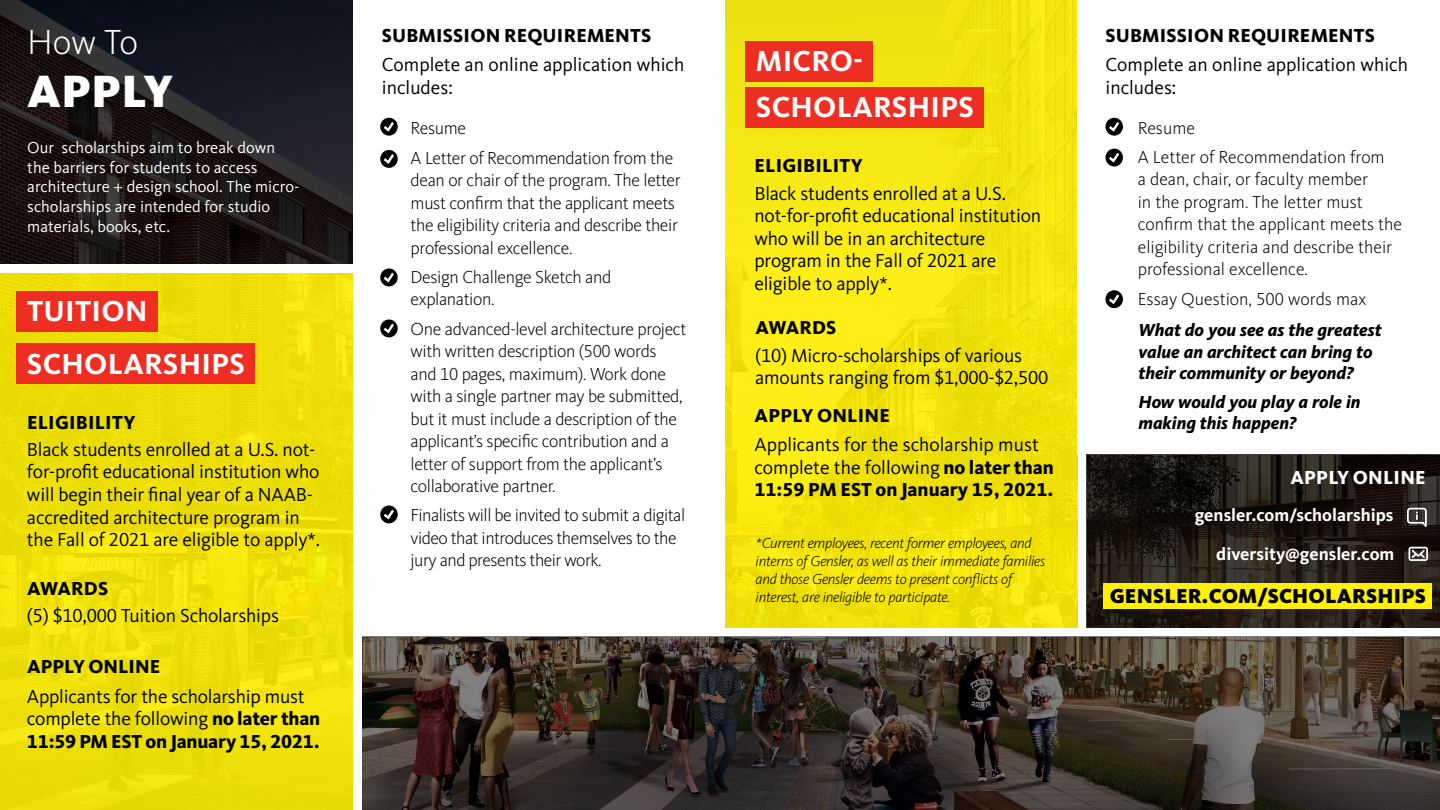
<style>
.page{position:relative;width:1440px;height:810px;background:#fff}
.page>*{position:absolute;margin:0;border:0;box-sizing:border-box;transform-origin:0 0}
.t1{font:900 46.95px "Kievit OT";letter-spacing:.01em;color:#fff}
.t2{font:36px "Kievit OT Light";color:#fff}
.t3{font:700 30px/45.8px "Kievit OT";letter-spacing:.01em;color:#fff}
.t4{font:900 21px "Kievit OT";letter-spacing:.01em;color:#000}
.t5{font:19.5px/22.5px "Kievit OT";letter-spacing:-.01em;color:#000}
.t6{font:800 19.5px "Kievit OT";letter-spacing:.01em;color:#000}
.t7{font:800 19.5px "Kievit OT";letter-spacing:.01em;color:#fff}
.t8{font:18px/22.5px "Kievit OT Light";letter-spacing:-.02em;color:#000}
.t9{font:18px/22.5px "Kievit OT Light";color:#000}
.t10{font:italic 800 18px/21.6px "Kievit OT";color:#000}
.t11{font:700 18px/39px "Kievit OT";color:#fff;text-align:right}
.t12{font:16.5px/19.8px "Kievit OT";color:#fff}
.t13{font:italic 15px/18px "Kievit OT Light";letter-spacing:-.02em;color:#000}
.s1{font-weight:800}
</style>
<div class="page">
<div style="left:724px;top:0;width:354px;height:628px;background:linear-gradient(to right,#f7e912,#f0e309)"></div>
<svg style="left:1106px;top:118px;width:17px;height:18px"></svg>
<svg style="left:1106px;top:149px;width:17px;height:17px"></svg>
<svg style="left:1106px;top:290px;width:17px;height:18px"></svg>
<svg style="left:0;top:273px;width:353px;height:537px;background:#eedf06"></svg>
<svg style="left:380px;top:118px;width:18px;height:18px"></svg>
<svg style="left:380px;top:150px;width:18px;height:18px"></svg>
<svg style="left:380px;top:268px;width:18px;height:18px"></svg>
<svg style="left:380px;top:319px;width:18px;height:18px"></svg>
<svg style="left:380px;top:505px;width:18px;height:18px"></svg>
<div style="left:746px;top:41px;width:127px;height:41px;background:#ee2e22"></div>
<div style="left:746px;top:87px;width:238px;height:41px;background:#ee2e22"></div>
<div style="left:17px;top:291px;width:141px;height:41px;background:#ee2e22"></div>
<svg style="left:0;top:0;width:353px;height:264px;background:#19171a"></svg>
<div style="left:16px;top:344px;width:239px;height:40px;background:#ee2e22"></div>
<svg style="left:1087px;top:455px;width:353px;height:173px;background:#201b13"></svg>
<div style="left:1104px;top:584px;width:328px;height:25px;background:#fff101"></div>
<svg style="left:1407px;top:508px;width:20px;height:19px"></svg>
<svg style="left:1408px;top:547px;width:20px;height:14px"></svg>
<svg style="left:362px;top:637px;width:1078px;height:173px;background:#3c332b"></svg>
<h2 class="t2" style="left:27px;top:22px;width:113px">How To</h2>
<h1 class="t1" style="left:27px;top:63px;width:148px">APPLY</h1>
<p class="t12" style="left:27px;top:138px;width:273px">Our scholarships aim to break down the barriers for students to access architecture + design school. The micro&shy;scholarships are intended for studio materials, books, etc.</p>
<h3 class="t3" style="left:27px;top:288px;width:122px">TUITION</h3>
<h3 class="t3" style="left:27px;top:341px;width:219px">SCHOLARSHIPS</h3>
<p class="t6" style="left:27px;top:411px;width:110px">ELIGIBILITY</p>
<p class="t5" style="left:27px;top:438px;width:295px">Black students enrolled at a U.S. not&shy;for-profit educational institution who will begin their final year of a NAAB&shy;accredited architecture program in the Fall of 2021 are eligible to apply*.</p>
<p class="t6" style="left:27px;top:577px;width:83px">AWARDS</p>
<p class="t5" style="left:27px;top:605px;width:254px">(5) $10,000 Tuition Scholarships</p>
<p class="t6" style="left:27px;top:655px;width:135px">APPLY ONLINE</p>
<p class="t5" style="left:27px;top:685px;width:295px">Applicants for the scholarship must complete the following <span class="s1">no later than<br>11:59 PM EST on January 15, 2021.</span></p>
<p class="t6" style="left:382px;top:24px;width:271px">SUBMISSION REQUIREMENTS</p>
<p class="t5" style="left:382px;top:54px;width:304px">Complete an online application which includes:</p>
<p class="t8" style="left:411px;top:114px;width:264px;line-height:29.2px">Resume<br>A Letter of Recommendation from the</p>
<p class="t8" style="left:411px;top:169px;width:272px">dean or chair of the program. The letter must confirm that the applicant meets the eligibility criteria and describe their professional excellence.</p>
<p class="t8" style="left:411px;top:266px;width:202px">Design Challenge Sketch and explanation.</p>
<p class="t8" style="left:411px;top:318px;width:277px">One advanced-level architecture project with written description (500 words and 10 pages, maximum). Work done with a single partner may be submitted, but it must include a description of the applicant’s specific contribution and a letter of support from the applicant’s collaborative partner.</p>
<p class="t8" style="left:411px;top:504px;width:276px">Finalists will be invited to submit a digital video that introduces themselves to the jury and presents their work.</p>
<h3 class="t3" style="left:756px;top:39px;width:219px">MICRO-<br>SCHOLARSHIPS</h3>
<p class="t6" style="left:754px;top:154px;width:110px">ELIGIBILITY</p>
<p class="t5" style="left:754px;top:182px;width:288px">Black students enrolled at a U.S. not-for-profit educational institution who will be in an architecture program in the Fall of 2021 are eligible to apply*.</p>
<p class="t6" style="left:755px;top:316px;width:83px">AWARDS</p>
<p class="t5" style="left:755px;top:344px;width:295px">(10) Micro-scholarships of various amounts ranging from $1,000-$2,500</p>
<p class="t6" style="left:755px;top:404px;width:137px">APPLY ONLINE</p>
<p class="t5" style="left:754px;top:434px;width:301px">Applicants for the scholarship must complete the following <span class="s1">no later than<br>11:59 PM EST on January 15, 2021.</span></p>
<p class="t13" style="left:756px;top:535px;width:291px">*Current employees, recent former employees, and interns of Gensler, as well as their immediate families and those Gensler deems to present conflicts of interest, are ineligible to participate.</p>
<p class="t6" style="left:1106px;top:24px;width:271px">SUBMISSION REQUIREMENTS</p>
<p class="t5" style="left:1105px;top:54px;width:304px">Complete an online application which includes:</p>
<p class="t9" style="left:1138px;top:113px;width:248px;line-height:29.2px">Resume<br>A Letter of Recommendation from</p>
<p class="t9" style="left:1138px;top:168px;width:266px">a dean, chair, or faculty member<br>in the program. The letter must confirm that the applicant meets the eligibility criteria and describe their professional excellence.</p>
<p class="t9" style="left:1138px;top:288px;width:230px">Essay Question, 500 words max</p>
<p class="t10" style="left:1138px;top:319px;width:245px">What do you see as the greatest value an architect can bring to their community or beyond?</p>
<p class="t10" style="left:1138px;top:391px;width:224px">How would you play a role in making this happen?</p>
<p class="t7" style="left:1291px;top:466px;width:137px">APPLY ONLINE</p>
<p class="t11" style="left:1195px;top:496px;width:201px">gensler.com/scholarships diversity@gensler.com</p>
<p class="t4" style="left:1110px;top:584px;width:318px">GENSLER.COM/SCHOLARSHIPS</p>
</div>
